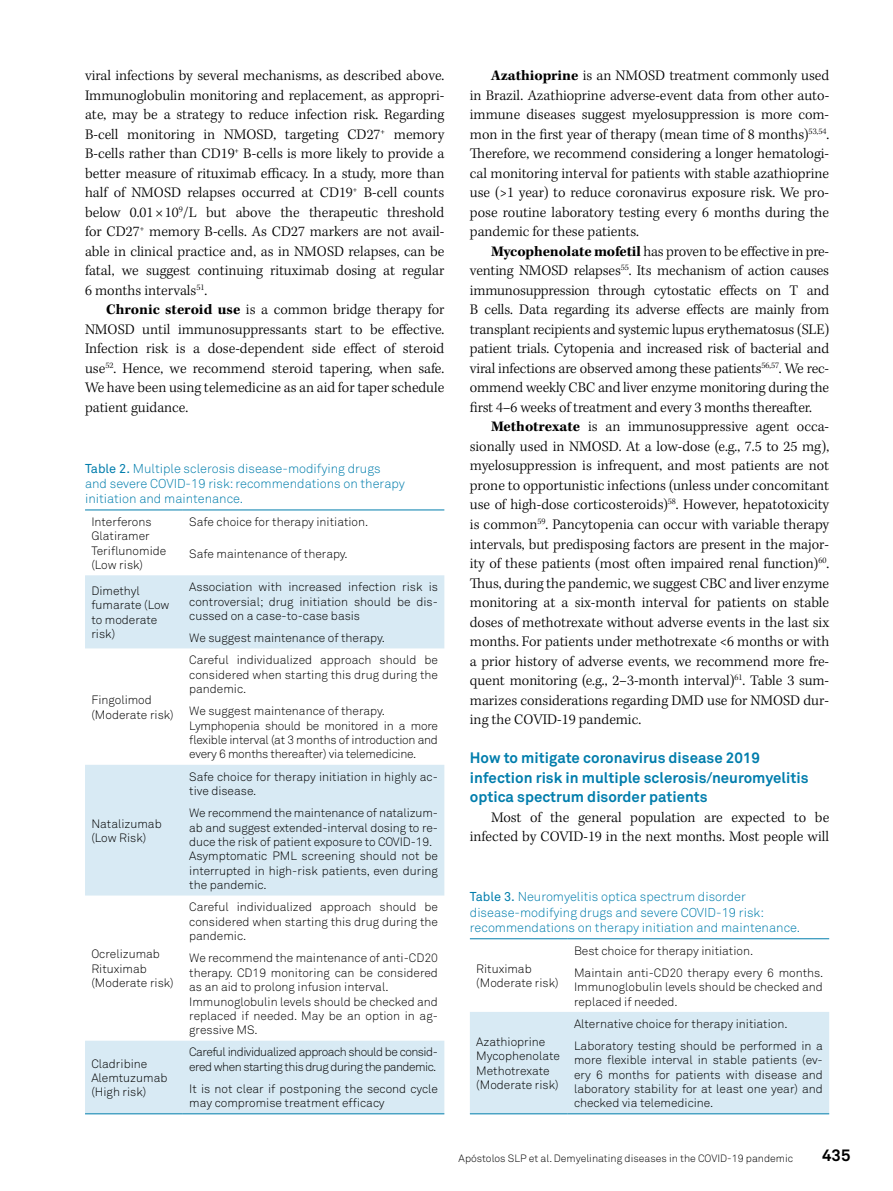
<style>
.page{position:relative;width:893px;height:1191px;background:#fff}
.page>*{position:absolute;margin:0;border:0;box-sizing:border-box;transform-origin:0 0}
.t1{font:700 16.5px "Akkurat Pro";color:#000}
.t2{font:300 15px/19.5px "Kepler Std";color:#000;text-align:justify}
.t3{font:700 15px/19.5px "Akkurat Pro";color:#007dac}
.t4{font:12.75px/15.3px "Akkurat Light Pro";color:#007dac}
.t5{font:12px/14.4px "Akkurat Light Pro";color:#000}
.t6{font:12px/14.4px "Akkurat Light Pro";letter-spacing:-.02em;color:#000}
.t7{font:12px/14.4px "Akkurat Light Pro";letter-spacing:-.04em;color:#000}
.t8{font:10.5px "Akkurat Light Pro";color:#000}
.s1{font-weight:700}
.s2{font-family:"Akkurat Pro"}
</style>
<div class="page">
<svg style="left:85px;top:575px;width:359px;height:538px;fill:#d8eaf4"></svg>
<hr style="left:85px;top:509px;width:98px;height:1px;background:#007dac">
<hr style="left:183px;top:509px;width:261px;height:1px;background:#007dac">
<hr style="left:85px;top:1113px;width:98px;height:1px;background:#007dac">
<hr style="left:183px;top:1113px;width:261px;height:1px;background:#007dac">
<div style="left:470px;top:1012px;width:359px;height:101px;background:#d8eaf4"></div>
<hr style="left:470px;top:938px;width:98px;height:1px;background:#007dac">
<hr style="left:568px;top:938px;width:261px;height:1px;background:#007dac">
<hr style="left:470px;top:1113px;width:98px;height:1px;background:#007dac">
<hr style="left:568px;top:1113px;width:261px;height:1px;background:#007dac">
<p class="t2" style="left:85px;top:67px;width:361px">viral infections by several mechanisms, as described above.<br>Immunoglobulin monitoring and replacement, as appropri&shy;ate, may be a strategy to reduce infection risk. Regarding B-cell monitoring in NMOSD, targeting CD27<sup>+</sup> memory B-cells rather than CD19<sup>+</sup> B-cells is more likely to provide a better measure of rituximab efficacy. In a study, more than half of NMOSD relapses occurred at CD19<sup>+</sup> B-cell counts below 0.01×10<sup>9</sup>/L but above the therapeutic threshold for CD27<sup>+</sup> memory B-cells. As CD27 markers are not avail&shy;able in clinical practice and, as in NMOSD relapses, can be fatal, we suggest continuing rituximab dosing at regular 6 months intervals<sup>51</sup>.</p>
<p class="t2" style="left:85px;top:301px;width:361px;text-indent:21px"><span class="s1">Chronic steroid use</span> is a common bridge therapy for NMOSD until immunosuppressants start to be effective.<br>Infection risk is a dose-dependent side effect of steroid use<sup>52</sup>. Hence, we recommend steroid tapering, when safe.<br>We have been using telemedicine as an aid for taper schedule patient guidance.</p>
<p class="t4" style="left:85px;top:461px;width:321px"><span class="s2">Table 2.</span> Multiple sclerosis disease-modifying drugs and severe COVID-19 risk: recommendations on therapy initiation and maintenance.</p>
<p class="t5" style="left:91px;top:514px;width:76px">Interferons<br>Glatiramer<br>Teriflunomide (Low risk)</p>
<p class="t5" style="left:189px;top:514px;width:181px">Safe choice for therapy initiation.</p>
<p class="t5" style="left:189px;top:547px;width:160px">Safe maintenance of therapy.</p>
<p class="t5" style="left:91px;top:584px;width:80px">Dimethyl fumarate (Low to moderate risk)</p>
<p class="t5" style="left:189px;top:580px;width:250px;text-align:justify">Association with increased infection risk is controversial; drug initiation should be dis&shy;cussed on a case-to-case basis</p>
<p class="t5" style="left:189px;top:631px;width:197px">We suggest maintenance of therapy.</p>
<p class="t5" style="left:91px;top:693px;width:84px">Fingolimod (Moderate risk)</p>
<p class="t5" style="left:91px;top:816px;width:72px">Natalizumab (Low Risk)</p>
<p class="t5" style="left:91px;top:947px;width:84px">Ocrelizumab<br>Rituximab (Moderate risk)</p>
<p class="t5" style="left:189px;top:653px;width:250px;text-align:justify">Careful individualized approach should be considered when starting this drug during the pandemic.</p>
<p class="t6" style="left:189px;top:704px;width:250px">We suggest maintenance of therapy.<br>Lymphopenia should be monitored in a more flexible interval (at 3 months of introduction and every 6 months thereafter) via telemedicine.</p>
<p class="t5" style="left:189px;top:769px;width:250px">Safe choice for therapy initiation in highly ac&shy;tive disease.</p>
<p class="t5" style="left:189px;top:806px;width:250px">We recommend the maintenance of natalizum&shy;ab and suggest extended-interval dosing to re&shy;duce the risk of patient exposure to COVID-19.<br>Asymptomatic PML screening should not be interrupted in high-risk patients, even during the pandemic.</p>
<p class="t5" style="left:189px;top:900px;width:250px;text-align:justify">Careful individualized approach should be considered when starting this drug during the pandemic.</p>
<p class="t5" style="left:189px;top:951px;width:250px">We recommend the maintenance of anti‑CD20 therapy. CD19 monitoring can be considered as an aid to prolong infusion interval.<br>Immunoglobulin levels should be checked and replaced if needed. May be an option in ag&shy;gressive MS.</p>
<p class="t5" style="left:91px;top:1056px;width:78px">Cladribine<br>Alemtuzumab (High risk)</p>
<p class="t7" style="left:189px;top:1045px;width:250px">Careful individualized approach should be consid&shy;ered when starting this drug during the pandemic.</p>
<p class="t5" style="left:189px;top:1081px;width:250px">It is not clear if postponing the second cycle may compromise treatment efficacy</p>
<p class="t2" style="left:470px;top:67px;width:361px;text-indent:21px"><span class="s1">Azathioprine</span> is an NMOSD treatment commonly used in Brazil. Azathioprine adverse-event data from other auto&shy;immune diseases suggest myelosuppression is more com&shy;mon in the first year of therapy (mean time of 8 months)<sup>53,54</sup>.<br>Therefore, we recommend considering a longer hematologi&shy;cal monitoring interval for patients with stable azathioprine use (&gt;1 year) to reduce coronavirus exposure risk. We pro&shy;pose routine laboratory testing every 6 months during the pandemic for these patients.</p>
<p class="t2" style="left:470px;top:242px;width:361px;text-indent:21px"><span class="s1">Mycophenolate mofetil</span> has proven to be effective in pre&shy;venting NMOSD relapses<sup>55</sup>. Its mechanism of action causes immunosuppression through cytostatic effects on T and B cells. Data regarding its adverse effects are mainly from transplant recipients and systemic lupus erythematosus (SLE) patient trials. Cytopenia and increased risk of bacterial and viral infections are observed among these patients<sup>56,57</sup>. We rec&shy;ommend weekly CBC and liver enzyme monitoring during the first 4–6 weeks of treatment and every 3 months thereafter.</p>
<p class="t2" style="left:470px;top:418px;width:361px;text-indent:21px"><span class="s1">Methotrexate</span> is an immunosuppressive agent occa&shy;sionally used in NMOSD. At a low-dose (e.g., 7.5 to 25 mg), myelosuppression is infrequent, and most patients are not prone to opportunistic infections (unless under concomitant use of high-dose corticosteroids)<sup>58</sup>. However, hepatotoxicity is common<sup>59</sup>. Pancytopenia can occur with variable therapy intervals, but predisposing factors are present in the major&shy;ity of these patients (most often impaired renal function)<sup>60</sup>.<br>Thus, during the pandemic, we suggest CBC and liver enzyme monitoring at a six-month interval for patients on stable doses of methotrexate without adverse events in the last six months. For patients under methotrexate &lt;6 months or with a prior history of adverse events, we recommend more fre&shy;quent monitoring (e.g., 2–3-month interval)<sup>61</sup>. Table 3 sum&shy;marizes considerations regarding DMD use for NMOSD dur&shy;ing the COVID-19 pandemic.</p>
<p class="t3" style="left:470px;top:748px;width:340px">How to mitigate coronavirus disease 2019 infection risk in multiple sclerosis/neuromyelitis optica spectrum disorder patients</p>
<p class="t2" style="left:470px;top:808px;width:361px;text-align:right">Most of the general population are expected to be infected by COVID-19 in the next months. Most people will</p>
<p class="t4" style="left:470px;top:889px;width:332px"><span class="s2">Table 3.</span> Neuromyelitis optica spectrum disorder disease‑modifying drugs and severe COVID-19 risk: recommendations on therapy initiation and maintenance.</p>
<p class="t5" style="left:476px;top:961px;width:84px">Rituximab (Moderate risk)</p>
<p class="t5" style="left:476px;top:1034px;width:85px">Azathioprine<br>Mycophenolate<br>Methotrexate (Moderate risk)</p>
<p class="t5" style="left:574px;top:939px;width:251px;line-height:22.2px">Best choice for therapy initiation.<br>Maintain anti-CD20 therapy every 6 months.</p>
<p class="t5" style="left:574px;top:980px;width:250px">Immunoglobulin levels should be checked and replaced if needed.</p>
<p class="t5" style="left:574px;top:1012px;width:250px;line-height:22.2px">Alternative choice for therapy initiation.<br>Laboratory testing should be performed in a</p>
<p class="t5" style="left:574px;top:1053px;width:250px;text-align:justify">more flexible interval in stable patients (ev&shy;ery 6 months for patients with disease and laboratory stability for at least one year) and checked via telemedicine.</p>
<p class="t8" style="left:459px;top:1151px;width:336px">Apóstolos SLP et al. Demyelinating diseases in the COVID-19 pandemic</p>
<p class="t1" style="left:822px;top:1145px;width:30px">435</p>
</div>
